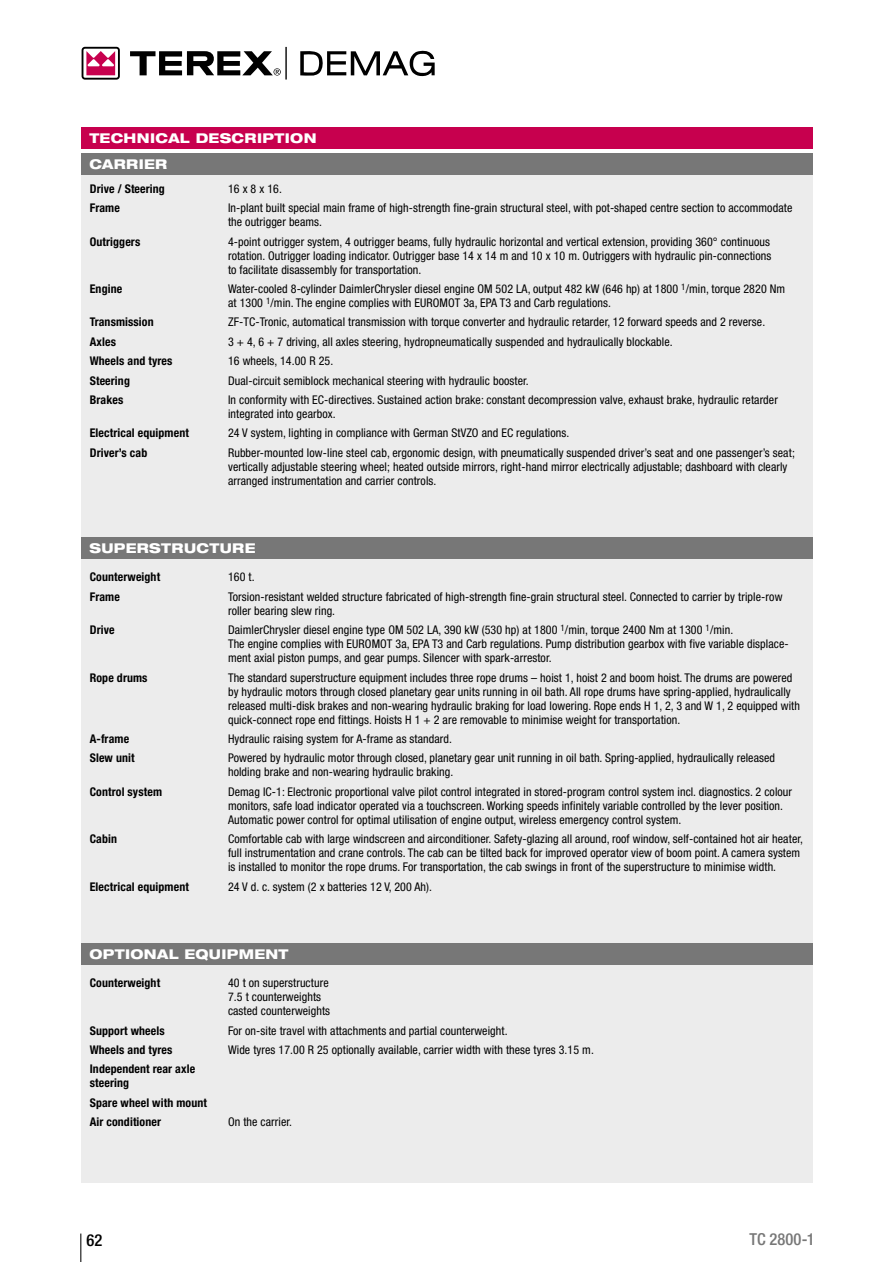
<style>
.page{position:relative;width:893px;height:1262px;background:#fff}
.page>*{position:absolute;margin:0;border:0;box-sizing:border-box;transform-origin:0 0}
.t1{font:500 condensed 16.5px "Helvetica Neue";color:#777}
.t2{font:500 condensed 16.5px "Helvetica Neue";color:#000}
.t3{font:800 expanded 13.5px "Helvetica Neue";letter-spacing:.025em;color:#fff}
.t4{font:condensed 12px/14px "Helvetica Neue";letter-spacing:.005em;color:#000}
.t5{font:700 condensed 12px/14px "Helvetica Neue";letter-spacing:.01em;color:#000}
</style>
<div class="page">
<svg style="left:80px;top:1233px;width:1px;height:28px"></svg>
<svg style="left:300px;top:50px;width:134px;height:27px"></svg>
<div style="left:82px;top:47px;width:38px;height:33px;border:2px solid #000;border-radius:3px"></div>
<hr style="left:285px;top:47px;width:2px;height:33px;background:#000">
<svg style="left:130px;top:51px;width:151px;height:25px"></svg>
<svg style="left:86px;top:51px;width:29px;height:24px"></svg>
<div style="left:81px;top:128px;width:731px;height:21px;background:#c7004e"></div>
<div style="left:81px;top:174px;width:731px;height:1008px;background:#ececec"></div>
<div style="left:81px;top:153px;width:731px;height:21px;background:#777"></div>
<div style="left:81px;top:537px;width:731px;height:21px;background:#777"></div>
<div style="left:81px;top:943px;width:731px;height:21px;background:#777"></div>
<p class="t3" style="left:89px;top:133px;width:229px">TECHNICAL DESCRIPTION</p>
<p class="t3" style="left:89px;top:159px;width:79px">CARRIER</p>
<p class="t5" style="left:90px;top:183px;width:77px">Drive / Steering</p>
<p class="t4" style="left:228px;top:183px;width:55px">16 x 8 x 16.</p>
<p class="t5" style="left:90px;top:202px;width:32px">Frame</p>
<p class="t4" style="left:228px;top:202px;width:566px">In-plant built special main frame of high-strength fine-grain structural steel, with pot-shaped centre section to accommodate the outrigger beams.</p>
<p class="t5" style="left:90px;top:235px;width:52px">Outriggers</p>
<p class="t4" style="left:228px;top:235px;width:545px;text-align:justify">4-point outrigger system, 4 outrigger beams, fully hydraulic horizontal and vertical extension, providing 360° continuous rotation. Outrigger loading indicator. Outrigger base 14 x 14 m and 10 x 10 m. Outriggers with hydraulic pin-connections to facilitate disassembly for transportation.</p>
<p class="t5" style="left:90px;top:283px;width:34px">Engine</p>
<p class="t4" style="left:228px;top:283px;width:558px">Water-cooled 8-cylinder DaimlerChrysler diesel engine OM 502 LA, output 482 kW (646 hp) at 1800 <sup>1</sup>/min, torque 2820 Nm at 1300 <sup>1</sup>/min. The engine complies with EUROMOT 3a, EPA T3 and Carb regulations.</p>
<p class="t5" style="left:90px;top:316px;width:65px">Transmission</p>
<p class="t4" style="left:228px;top:316px;width:538px">ZF-TC-Tronic, automatical transmission with torque converter and hydraulic retarder, 12 forward speeds and 2 reverse.</p>
<p class="t5" style="left:90px;top:335px;width:28px">Axles</p>
<p class="t4" style="left:228px;top:335px;width:446px">3 + 4, 6 + 7 driving, all axles steering, hydropneumatically suspended and hydraulically blockable.</p>
<p class="t5" style="left:90px;top:355px;width:84px">Wheels and tyres</p>
<p class="t4" style="left:228px;top:355px;width:107px">16 wheels, 14.00 R 25.</p>
<p class="t5" style="left:90px;top:374px;width:42px">Steering</p>
<p class="t4" style="left:228px;top:374px;width:302px">Dual-circuit semiblock mechanical steering with hydraulic booster.</p>
<p class="t5" style="left:90px;top:394px;width:35px">Brakes</p>
<p class="t4" style="left:228px;top:393px;width:551px">In conformity with EC-directives. Sustained action brake: constant decompression valve, exhaust brake, hydraulic retarder integrated into gearbox.</p>
<p class="t5" style="left:90px;top:427px;width:101px">Electrical equipment</p>
<p class="t4" style="left:228px;top:427px;width:343px">24 V system, lighting in compliance with German StVZO and EC regulations.</p>
<p class="t5" style="left:90px;top:446px;width:59px">Driver’s cab</p>
<p class="t4" style="left:228px;top:446px;width:568px">Rubber-mounted low-line steel cab, ergonomic design, with pneumatically suspended driver’s seat and one passenger’s seat; vertically adjustable steering wheel; heated outside mirrors, right-hand mirror electrically adjustable; dashboard with clearly arranged instrumentation and carrier controls.</p>
<p class="t3" style="left:89px;top:543px;width:168px">SUPERSTRUCTURE</p>
<p class="t5" style="left:90px;top:571px;width:72px">Counterweight</p>
<p class="t4" style="left:228px;top:571px;width:28px">160 t.</p>
<p class="t5" style="left:90px;top:590px;width:32px">Frame</p>
<p class="t4" style="left:228px;top:590px;width:556px">Torsion-resistant welded structure fabricated of high-strength fine-grain structural steel. Connected to carrier by triple-row roller bearing slew ring.</p>
<p class="t5" style="left:90px;top:624px;width:26px">Drive</p>
<p class="t4" style="left:228px;top:624px;width:562px">DaimlerChrysler diesel engine type OM 502 LA, 390 kW (530 hp) at 1800 <sup>1</sup>/min, torque 2400 Nm at 1300 <sup>1</sup>/min.<br>The engine complies with EUROMOT 3a, EPA T3 and Carb regulations. Pump distribution gearbox with five variable displace&shy;ment axial piston pumps, and gear pumps. Silencer with spark-arrestor.</p>
<p class="t5" style="left:90px;top:671px;width:59px">Rope drums</p>
<p class="t4" style="left:228px;top:671px;width:573px">The standard superstructure equipment includes three rope drums – hoist 1, hoist 2 and boom hoist. The drums are powered by hydraulic motors through closed planetary gear units running in oil bath. All rope drums have spring-applied, hydraulically released multi-disk brakes and non-wearing hydraulic braking for load lowering. Rope ends H 1, 2, 3 and W 1, 2 equipped with quick-connect rope end fittings. Hoists H 1 + 2 are removable to minimise weight for transportation.</p>
<p class="t5" style="left:90px;top:732px;width:41px">A-frame</p>
<p class="t4" style="left:228px;top:732px;width:225px">Hydraulic raising system for A-frame as standard.</p>
<p class="t5" style="left:90px;top:752px;width:46px">Slew unit</p>
<p class="t4" style="left:228px;top:752px;width:548px">Powered by hydraulic motor through closed, planetary gear unit running in oil bath. Spring-applied, hydraulically released holding brake and non-wearing hydraulic braking.</p>
<p class="t5" style="left:90px;top:785px;width:74px">Control system</p>
<p class="t4" style="left:228px;top:785px;width:565px">Demag IC-1: Electronic proportional valve pilot control integrated in stored-program control system incl. diagnostics. 2 colour monitors, safe load indicator operated via a touchscreen. Working speeds infinitely variable controlled by the lever position.<br>Automatic power control for optimal utilisation of engine output, wireless emergency control system.</p>
<p class="t5" style="left:90px;top:833px;width:29px">Cabin</p>
<p class="t4" style="left:228px;top:833px;width:576px">Comfortable cab with large windscreen and airconditioner. Safety-glazing all around, roof window, self-contained hot air heater, full instrumentation and crane controls. The cab can be tilted back for improved operator view of boom point. A camera system is installed to monitor the rope drums. For transportation, the cab swings in front of the superstructure to minimise width.</p>
<p class="t5" style="left:90px;top:880px;width:101px">Electrical equipment</p>
<p class="t4" style="left:228px;top:880px;width:205px">24 V d. c. system (2 x batteries 12 V, 200 Ah).</p>
<p class="t3" style="left:89px;top:949px;width:201px">OPTIONAL EQUIPMENT</p>
<p class="t5" style="left:90px;top:977px;width:72px">Counterweight</p>
<p class="t4" style="left:228px;top:977px;width:104px">40 t on superstructure<br>7.5 t counterweights casted counterweights</p>
<p class="t5" style="left:90px;top:1024px;width:76px">Support wheels</p>
<p class="t4" style="left:228px;top:1024px;width:281px">For on-site travel with attachments and partial counterweight.</p>
<p class="t5" style="left:90px;top:1043px;width:84px">Wheels and tyres</p>
<p class="t4" style="left:228px;top:1043px;width:367px">Wide tyres 17.00 R 25 optionally available, carrier width with these tyres 3.15 m.</p>
<p class="t5" style="left:90px;top:1063px;width:107px">Independent rear axle steering</p>
<p class="t5" style="left:90px;top:1093px;width:119px;line-height:19.4px">Spare wheel with mount<br>Air conditioner</p>
<p class="t4" style="left:228px;top:1115px;width:66px">On the carrier.</p>
<h1 class="t2" style="left:87px;top:1234px;width:17px">62</h1>
<h1 class="t1" style="left:749px;top:1232px;width:67px">TC 2800-1</h1>
</div>
